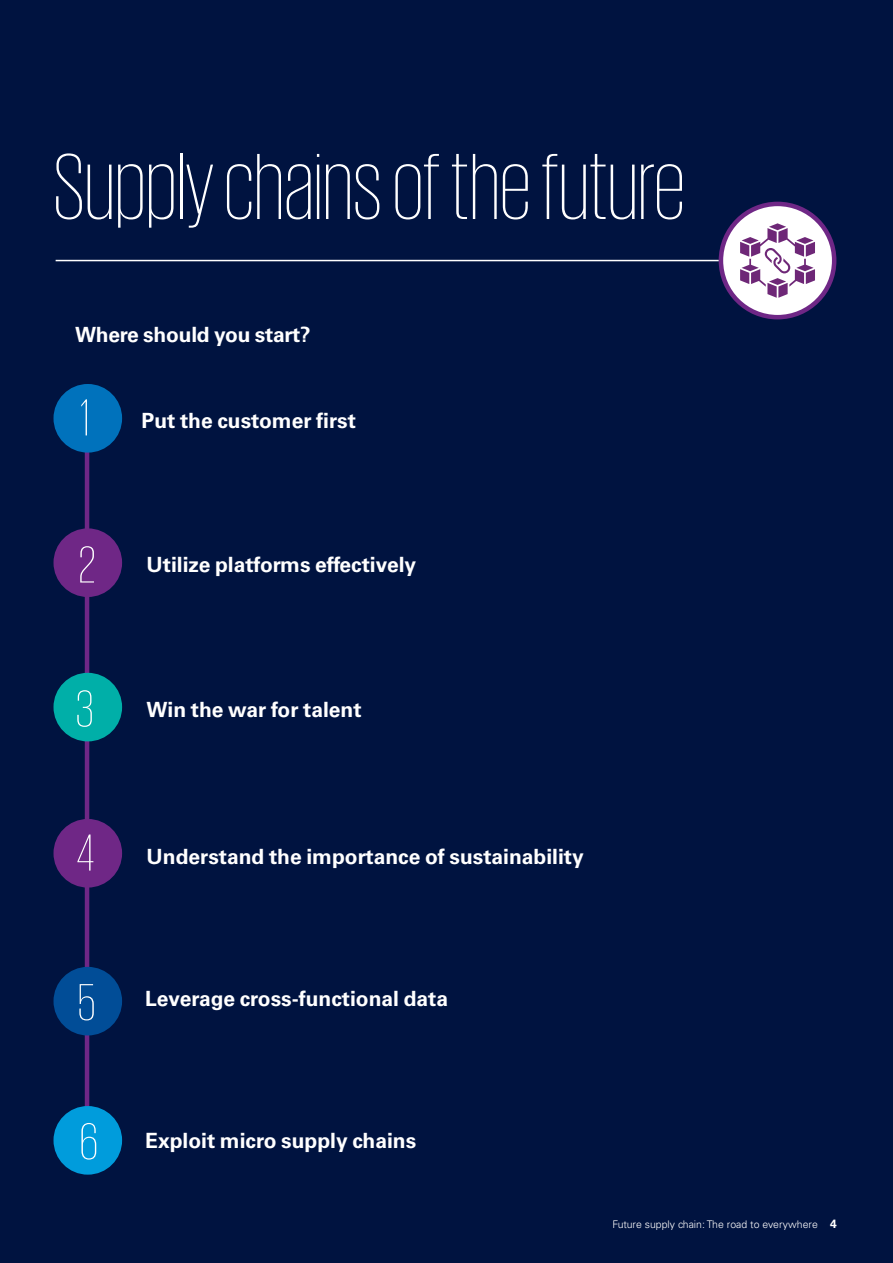
<style>
.page{position:relative;width:893px;height:1263px;background:#001340}
.page>*{position:absolute;margin:0;border:0;box-sizing:border-box;transform-origin:0 0}
.t1{font:200 96px "KPMG";color:#fff}
.t2{font:200 53.25px "KPMG";color:#fff}
.t3{font:700 21px "Univers LT Std";color:#fff}
.t4{font:300 10.5px "Univers LT Std";color:#fff}
.s1{font-weight:700;font-size:12px}
</style>
<div class="page">
<hr style="left:85px;top:410px;width:4px;height:756px;background:#6f2786">
<div style="left:54px;top:384px;width:68px;height:69px;background:#0072bc;border-radius:50%"></div>
<div style="left:54px;top:528px;width:68px;height:69px;background:#6f2786;border-radius:50%"></div>
<div style="left:54px;top:673px;width:68px;height:68px;background:#00afa8;border-radius:50%"></div>
<div style="left:54px;top:967px;width:68px;height:68px;background:#014d97;border-radius:50%"></div>
<div style="left:54px;top:819px;width:68px;height:68px;background:#6f2786;border-radius:50%"></div>
<div style="left:54px;top:1106px;width:68px;height:69px;background:#009cdc;border-radius:50%"></div>
<div style="left:721px;top:204px;width:113px;height:113px;background:#fff;border-radius:50%"></div>
<div style="left:719px;top:202px;width:117px;height:117px;border:4px solid #6f2786;border-radius:50%"></div>
<svg style="left:740px;top:223px;width:75px;height:75px"></svg>
<hr style="left:56px;top:260px;width:663px;height:1px;background:#fff">
<h1 class="t1" style="left:54px;top:141px;width:633px">Supply chains of the future</h1>
<p class="t3" style="left:75px;top:322px;width:237px">Where should you start?</p>
<h2 class="t2" style="left:80px;top:392px;width:11px">1</h2>
<h2 class="t2" style="left:79px;top:539px;width:19px">2</h2>
<h2 class="t2" style="left:76px;top:683px;width:19px">3</h2>
<h2 class="t2" style="left:77px;top:827px;width:19px">4</h2>
<h2 class="t2" style="left:78px;top:977px;width:19px">5</h2>
<h2 class="t2" style="left:80px;top:1116px;width:20px">6</h2>
<p class="t3" style="left:142px;top:408px;width:216px">Put the customer first</p>
<p class="t3" style="left:147px;top:553px;width:271px">Utilize platforms effectively</p>
<p class="t3" style="left:147px;top:697px;width:217px">Win the war for talent</p>
<p class="t3" style="left:147px;top:844px;width:439px">Understand the importance of sustainability</p>
<p class="t3" style="left:145px;top:986px;width:304px">Leverage cross-functional data</p>
<p class="t3" style="left:145px;top:1128px;width:272px">Exploit micro supply chains</p>
<p class="t4" style="left:612px;top:1217px;width:226px">Future supply chain: The road to everywhere <span class="s1">4</span></p>
</div>
